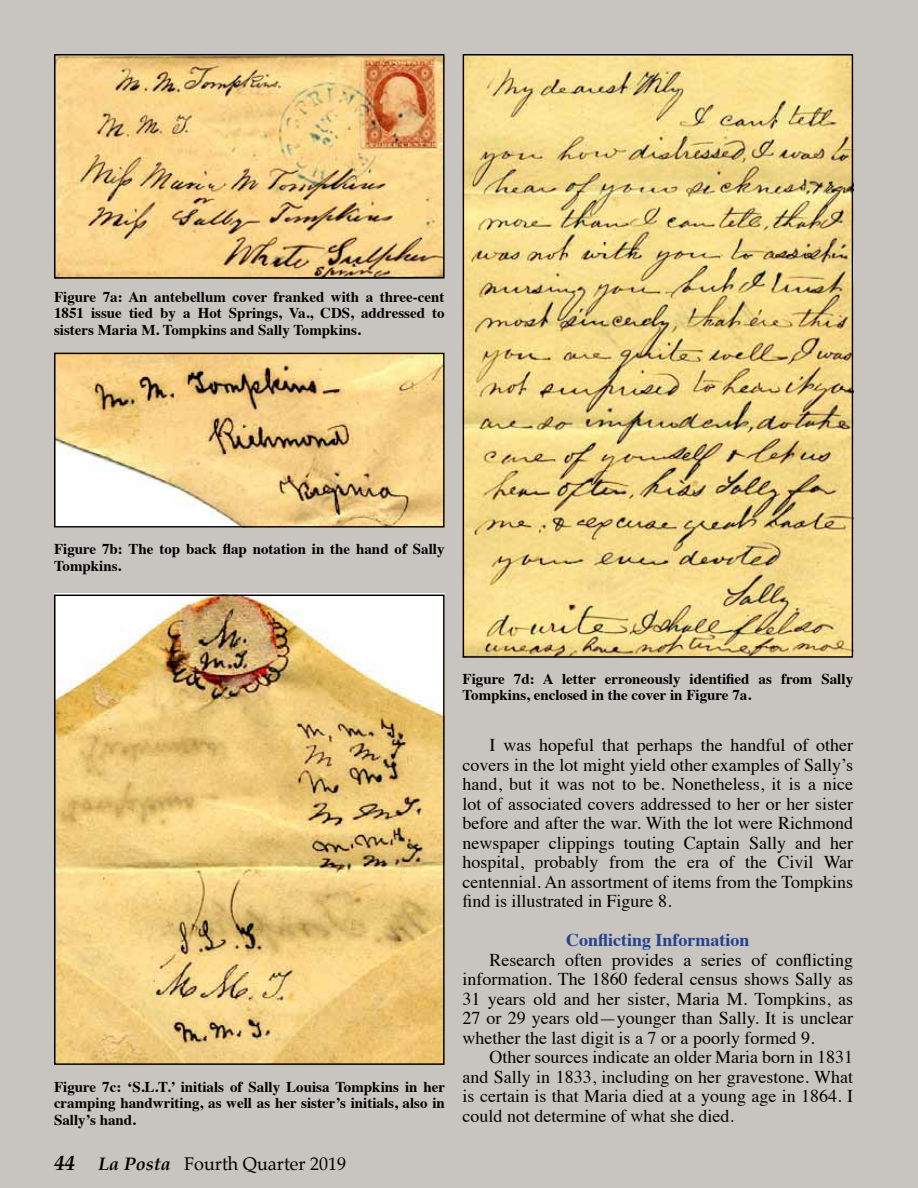
<style>
.page{position:relative;width:918px;height:1188px;background:#c8c5c0}
.page>*{position:absolute;margin:0;border:0;box-sizing:border-box;transform-origin:0 0}
.t1{font:18px/19.5px "Times";color:#000;text-align:justify}
.t2{font:18px "Palatino";color:#000}
.t3{font:700 18px "Times";color:#25408f}
.t4{font:700 15px/16.5px "Times";color:#000;text-align:justify}
.s1{font-weight:700;font-style:italic;font-size:21px}
.s2{font-weight:700;font-style:italic}
</style>
<div class="page">
<img style="left:466px;top:57px;width:384px;height:598px">
<img style="left:57px;top:57px;width:385px;height:219px">
<img style="left:57px;top:356px;width:385px;height:169px">
<img style="left:54px;top:593px;width:391px;height:469px">
<div style="left:54px;top:54px;width:391px;height:225px;border:2px solid #000"></div>
<div style="left:463px;top:54px;width:390px;height:604px;border:2px solid #000"></div>
<div style="left:54px;top:353px;width:391px;height:175px;border:2px solid #000"></div>
<div style="left:54px;top:595px;width:391px;height:470px;border:2px solid #000"></div>
<p class="t4" style="left:54px;top:287px;width:392px">Figure 7a: An antebellum cover franked with a three-cent 1851 issue tied by a Hot Springs, Va., CDS, addressed to sisters Maria M. Tompkins and Sally Tompkins.</p>
<p class="t4" style="left:54px;top:540px;width:392px">Figure 7b: The top back flap notation in the hand of Sally<br>Tompkins.</p>
<p class="t4" style="left:54px;top:1077px;width:393px">Figure 7c: ‘S.L.T.’ initials of Sally Louisa Tompkins in her cramping handwriting, as well as her sister’s initials, also in Sally’s hand.</p>
<p class="t2" style="left:54px;top:1144px;width:289px"><span class="s1">44</span> <span class="s2">La Posta</span> Fourth Quarter 2019</p>
<p class="t2" style="left:54px;top:1149px;width:294px"><span class="s1">44</span> <span class="s2">La Posta</span> Fourth Quarter 2019</p>
<p class="t4" style="left:463px;top:669px;width:392px">Figure 7d: A letter erroneously identified as from Sally<br>Tompkins, enclosed in the cover in Figure 7a.</p>
<p class="t1" style="left:463px;top:734px;width:392px;text-indent:27px">I was hopeful that perhaps the handful of other covers in the lot might yield other examples of Sally’s hand, but it was not to be. Nonetheless, it is a nice lot of associated covers addressed to her or her sister before and after the war. With the lot were Richmond newspaper clippings touting Captain Sally and her hospital, probably from the era of the Civil War centennial. An assortment of items from the Tompkins find is illustrated in Figure 8.</p>
<p class="t3" style="left:566px;top:923px;width:185px">Conflicting Information</p>
<p class="t1" style="left:463px;top:948px;width:392px;text-indent:27px">Research often provides a series of conflicting information. The 1860 federal census shows Sally as 31 years old and her sister, Maria M. Tompkins, as 27 or 29 years old—younger than Sally. It is unclear whether the last digit is a 7 or a poorly formed 9.</p>
<p class="t1" style="left:463px;top:1046px;width:392px;text-indent:27px">Other sources indicate an older Maria born in 1831 and Sally in 1833, including on her gravestone. What is certain is that Maria died at a young age in 1864. I could not determine of what she died.</p>
</div>
